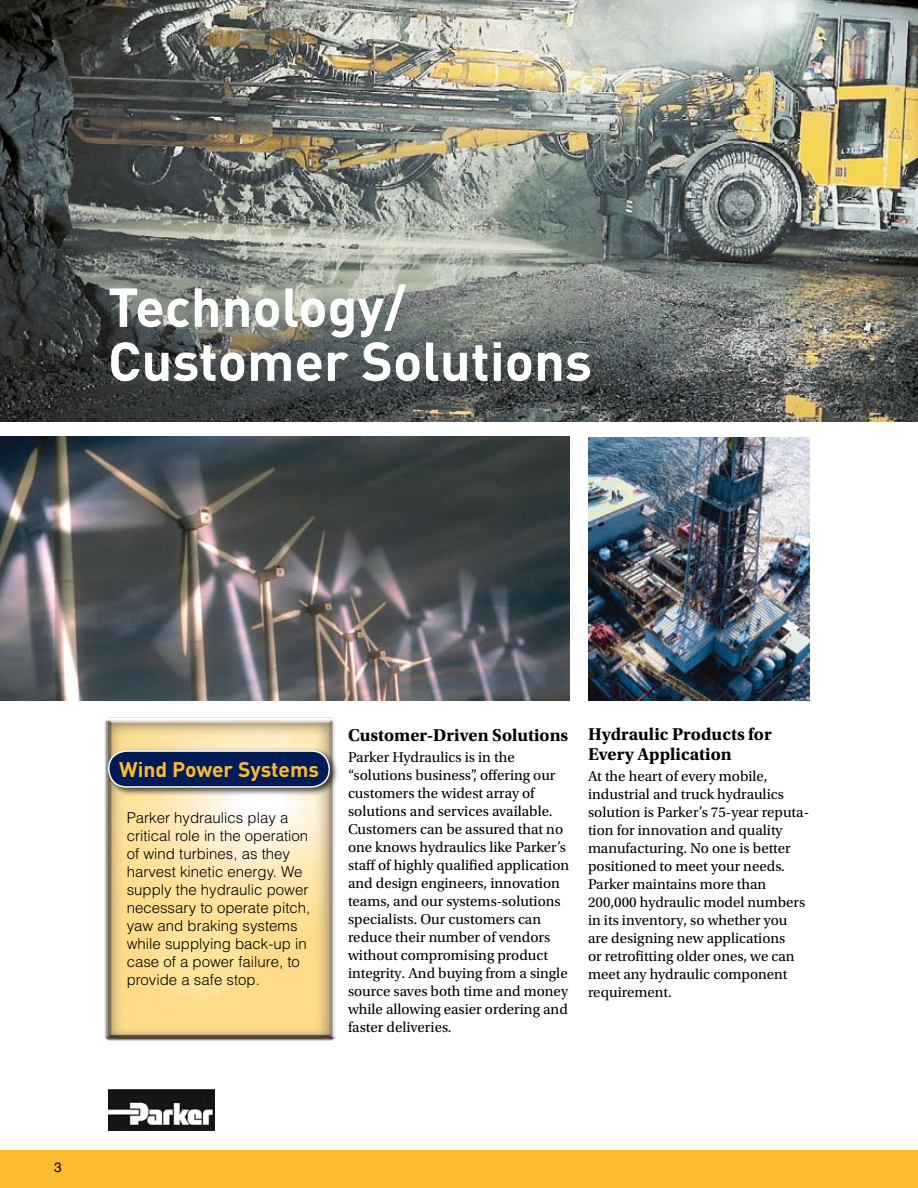
<style>
.page{position:relative;width:918px;height:1188px;background:#fff}
.page>*{position:absolute;margin:0;border:0;box-sizing:border-box;transform-origin:0 0}
.t1{font:700 54px/54px "DIN";color:#fff}
.t2{font:700 21px "DIN";color:#fdbb30}
.t3{font:700 18px/19.5px "Utopia Std";color:#000}
.t4{font:15px/18px "Utopia Std";color:#000}
.t5{font:300 15px/18px "Helvetica";color:#000}
.t6{font:13.5px "Helvetica";color:#000}
</style>
<div class="page">
<img style="left:104px;top:717px;width:232px;height:324px">
<div style="left:104px;top:747px;width:236px;height:51px;background:#000;opacity:.75"></div>
<div style="left:109px;top:751px;width:220px;height:36px;background:#001c58;border-radius:18px"></div>
<div style="left:108px;top:750px;width:222px;height:38px;border:2px solid #fff;border-radius:18px"></div>
<img style="left:588px;top:437px;width:222px;height:264px">
<img style="left:0;top:0;width:918px;height:421px">
<img style="left:0;top:436px;width:570px;height:265px">
<div style="left:0;top:1150px;width:918px;height:38px;background:#fdbb30"></div>
<img style="left:108px;top:1089px;width:107px;height:41px">
<h1 class="t1" style="left:108px;top:278px;width:486px">Technology/<br>Customer Solutions</h1>
<p class="t6" style="left:54px;top:1159px;width:9px">3</p>
<h2 class="t2" style="left:119px;top:756px;width:201px">Wind Power Systems</h2>
<p class="t5" style="left:127px;top:808px;width:185px">Parker hydraulics play a critical role in the operation of wind turbines, as they harvest kinetic energy. We supply the hydraulic power necessary to operate pitch, yaw and braking systems while supplying back-up in case of a power failure, to provide a safe stop.</p>
<p class="t3" style="left:348px;top:725px;width:222px">Customer-Driven Solutions</p>
<p class="t4" style="left:348px;top:748px;width:223px">Parker Hydraulics is in the “solutions business”, offering our customers the widest array of solutions and services available.<br>Customers can be assured that no one knows hydraulics like Parker’s staff of highly qualified application and design engineers, innovation teams, and our systems-solutions specialists. Our customers can reduce their number of vendors without compromising product integrity. And buying from a single source saves both time and money while allowing easier ordering and faster deliveries.</p>
<p class="t3" style="left:588px;top:725px;width:185px">Hydraulic Products for<br>Every Application</p>
<p class="t4" style="left:588px;top:767px;width:223px">At the heart of every mobile, industrial and truck hydraulics solution is Parker’s 75-year reputa&shy;tion for innovation and quality manufacturing. No one is better positioned to meet your needs.<br>Parker maintains more than<br>200,000 hydraulic model numbers in its inventory, so whether you are designing new applications<br>or retrofitting older ones, we can meet any hydraulic component requirement.</p>
</div>
